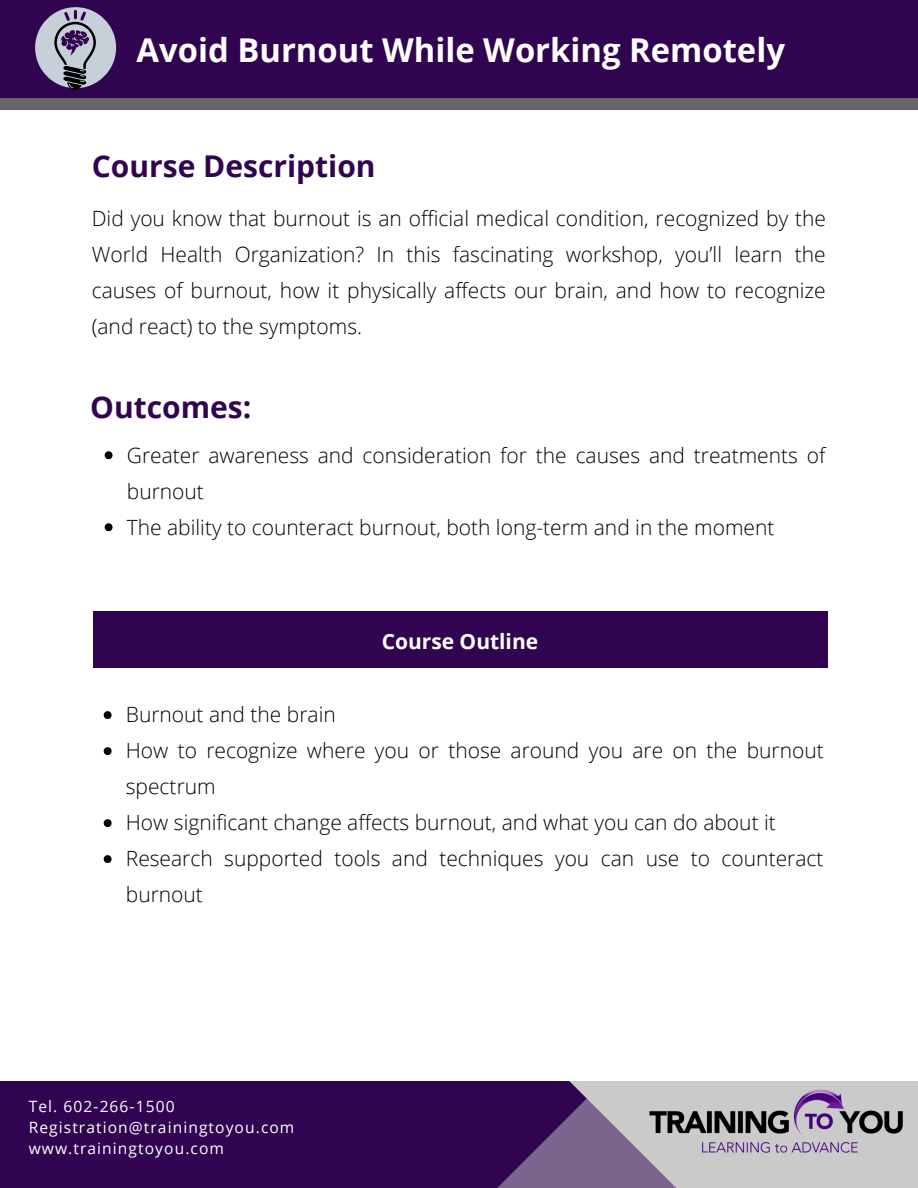
<style>
.page{position:relative;width:918px;height:1188px;background:#310451}
.page>*{position:absolute;margin:0;border:0;box-sizing:border-box;transform-origin:0 0}
.t1{font:700 32.85px "Open Sans";color:#fff}
.t2{font:700 30px "Open Sans";color:#310451}
.t3{font:300 21px/36px "Open Sans";color:#000}
.t4{font:700 21px "Open Sans";color:#fff}
.t5{font:15.6px "Open Sans";letter-spacing:.07em;color:#fff}
</style>
<div class="page">
<svg style="left:497px;top:1081px;width:421px;height:107px;fill:#cacaca"></svg>
<div style="left:0;top:97px;width:918px;height:984px;background:#fff"></div>
<img style="left:650px;top:1089px;width:253px;height:63px">
<div style="left:0;top:49px;width:918px;height:61px;background:#676767"></div>
<div style="left:0;top:0;width:918px;height:98px;background:#310451"></div>
<div style="left:35px;top:7px;width:81px;height:81px;background:#c7d0d8;border-radius:50%"></div>
<svg style="left:54px;top:10px;width:42px;height:80px"></svg>
<svg style="left:105px;top:451px;width:8px;height:8px"></svg>
<svg style="left:105px;top:523px;width:8px;height:8px"></svg>
<svg style="left:104px;top:711px;width:8px;height:8px"></svg>
<svg style="left:104px;top:747px;width:8px;height:8px"></svg>
<svg style="left:104px;top:819px;width:8px;height:8px"></svg>
<svg style="left:104px;top:855px;width:8px;height:8px"></svg>
<div style="left:93px;top:611px;width:734px;height:56px;background:#310451"></div>
<p class="t1" style="left:137px;top:27px;width:650px">Avoid Burnout While Working Remotely</p>
<p class="t2" style="left:92px;top:145px;width:285px">Course Description</p>
<p class="t3" style="left:92px;top:200px;width:736px;text-align:justify">Did you know that burnout is an official medical condition, recognized by the World Health Organization? In this fascinating workshop, you’ll learn the causes of burnout, how it physically affects our brain, and how to recognize (and react) to the symptoms.</p>
<p class="t2" style="left:90px;top:386px;width:163px">Outcomes:</p>
<p class="t3" style="left:127px;top:436px;width:700px">Greater awareness and consideration for the causes and treatments of burnout</p>
<p class="t3" style="left:127px;top:508px;width:649px">The ability to counteract burnout, both long-term and in the moment</p>
<p class="t4" style="left:382px;top:626px;width:158px">Course Outline</p>
<p class="t3" style="left:126px;top:696px;width:211px">Burnout and the brain</p>
<p class="t3" style="left:126px;top:732px;width:699px">How to recognize where you or those around you are on the burnout spectrum</p>
<p class="t3" style="left:126px;top:804px;width:652px">How significant change affects burnout, and what you can do about it</p>
<p class="t3" style="left:126px;top:840px;width:699px">Research supported tools and techniques you can use to counteract burnout</p>
<p class="t5" style="left:29px;top:1095px;width:147px">Tel. 602-266-1500</p>
<p class="t5" style="left:29px;top:1116px;width:267px">Registration@trainingtoyou.com</p>
<p class="t5" style="left:29px;top:1138px;width:197px">www.trainingtoyou.com</p>
</div>
